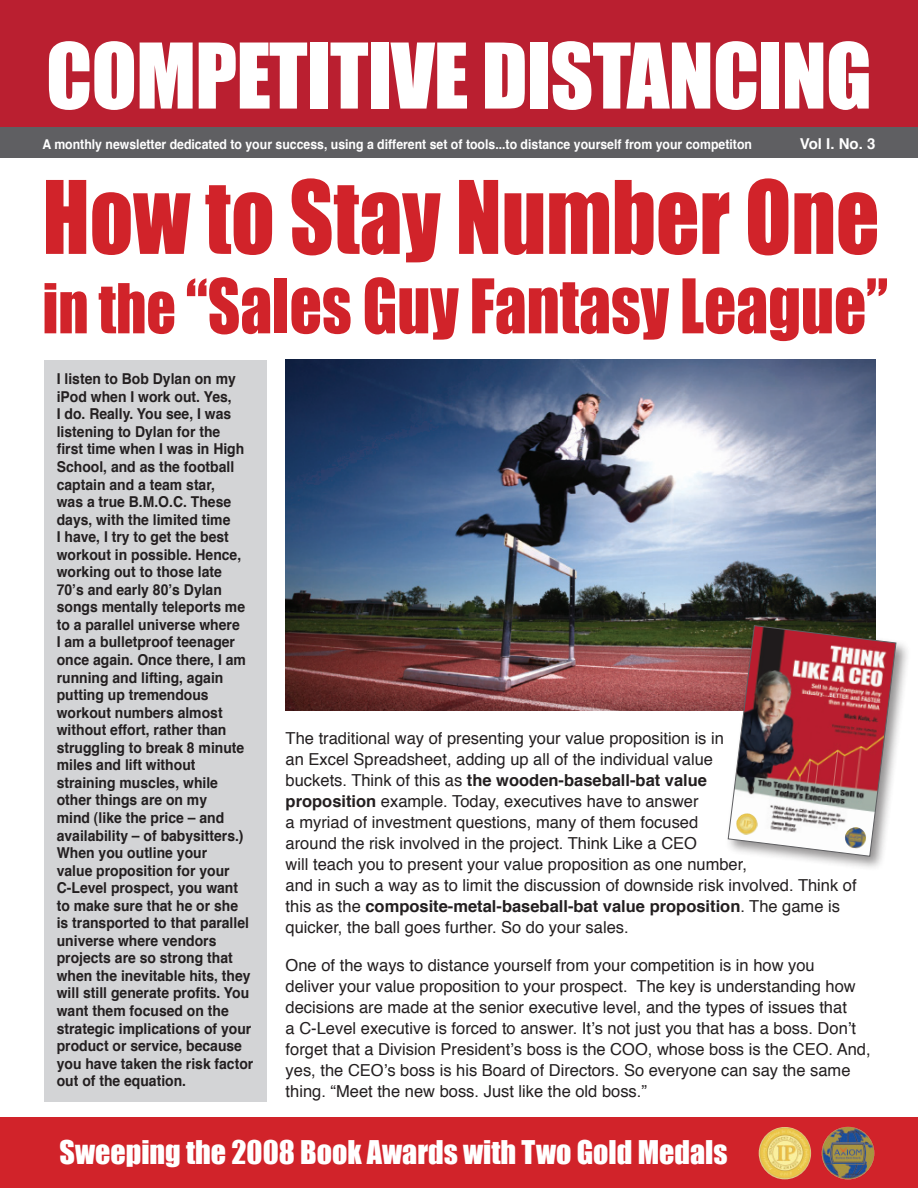
<style>
.page{position:relative;width:918px;height:1188px;background:#fff}
.page>*{position:absolute;margin:0;border:0;box-sizing:border-box;transform-origin:0 0}
.t1{font:93.6px "Impact";color:#d1232a;scale:.91 1}
.t2{font:83.55px "Impact";letter-spacing:-.01em;color:#fff}
.t3{font:69.6px "Impact";color:#d1232a;scale:.91 1}
.t4{font:30px "Impact";color:#fff}
.t5{font:16.5px/21px "Helvetica";color:#231f20}
.t6{font:700 15px/17.5px "Helvetica";color:#231f20;scale:.93 1}
.t7{font:700 15px "Helvetica";color:#fff}
.t8{font:700 13.5px "Helvetica";color:#fff;scale:.91 1}
.s1{font-size:63.6px}
.s2{font-weight:700}
</style>
<div class="page">
<div style="left:44px;top:360px;width:222px;height:741px;background:#d3d4d6"></div>
<div style="left:0;top:128px;width:918px;height:30px;background:#5f5f62"></div>
<div style="left:0;top:1117px;width:918px;height:71px;background:#d1232a"></div>
<div style="left:0;top:0;width:918px;height:126px;background:#ba1f30"></div>
<img style="left:822px;top:1127px;width:52px;height:52px;border-radius:26px">
<img style="left:759px;top:1127px;width:52px;height:52px;border-radius:26px">
<img style="left:286px;top:360px;width:589px;height:350px">
<div style="left:724px;top:622px;width:186px;height:249px;background:#231f20;opacity:.5"></div>
<img style="left:728px;top:625px;width:169px;height:232px">
<img style="left:844px;top:827px;width:23px;height:22px">
<img style="left:736px;top:813px;width:22px;height:22px">
<h2 class="t2" style="left:46px;top:24px;width:821px">Competitive Distancing</h2>
<p class="t8" style="left:43px;top:132px;width:781px">A monthly newsletter dedicated to your success, using a different set of tools...to distance yourself from your competiton</p>
<p class="t7" style="left:800px;top:130px;width:77px">Vol I. No. 3</p>
<h1 class="t1" style="left:43px;top:159px;width:921px">How to Stay Number One</h1>
<h3 class="t3" style="left:43px;top:263px;width:931px"><span class="s1">in the</span> “Sales Guy Fantasy League”</h3>
<p class="t6" style="left:57px;top:369px;width:213px">I listen to Bob Dylan on my iPod when I work out. Yes,<br>I do. Really. You see, I was listening to Dylan for the<br>first time when I was in High<br>School, and as the football captain and a team star,<br>was a true B.M.O.C. These days, with the limited time<br>I have, I try to get the best workout in possible. Hence, working out to those late<br>70’s and early 80’s Dylan songs mentally teleports me to a parallel universe where<br>I am a bulletproof teenager once again. Once there, I am running and lifting, again putting up tremendous workout numbers almost without effort, rather than struggling to break 8 minute miles and lift without straining muscles, while other things are on my<br>mind (like the price – and availability – of babysitters.)<br>When you outline your<br>value proposition for your<br>C-Level prospect, you want to make sure that he or she is transported to that parallel universe where vendors projects are so strong that when the inevitable hits, they will still generate profits. You want them focused on the strategic implications of your product or service, because you have taken the risk factor out of the equation.</p>
<p class="t5" style="left:286px;top:727px;width:573px">The traditional way of presenting your value proposition is in<br>an Excel Spreadsheet, adding up all of the individual value<br>buckets. Think of this as <span class="s2">the wooden-baseball-bat value<br>proposition</span> example. Today, executives have to answer<br>a myriad of investment questions, many of them focused<br>around the risk involved in the project. Think Like a CEO<br>will teach you to present your value proposition as one number,<br>and in such a way as to limit the discussion of downside risk involved. Think of this as the <span class="s2">composite-metal-baseball-bat value proposition</span>. The game is quicker, the ball goes further. So do your sales.</p>
<p class="t5" style="left:286px;top:954px;width:587px">One of the ways to distance yourself from your competition is in how you<br>deliver your value proposition to your prospect. The key is understanding how decisions are made at the senior executive level, and the types of issues that<br>a C-Level executive is forced to answer. It’s not just you that has a boss. Don’t forget that a Division President’s boss is the COO, whose boss is the CEO. And, yes, the CEO’s boss is his Board of Directors. So everyone can say the same thing. “Meet the new boss. Just like the old boss.”</p>
<h3 class="t4" style="left:60px;top:1133px;width:670px">Sweeping the 2008 Book Awards with Two Gold Medals</h3>
</div>
